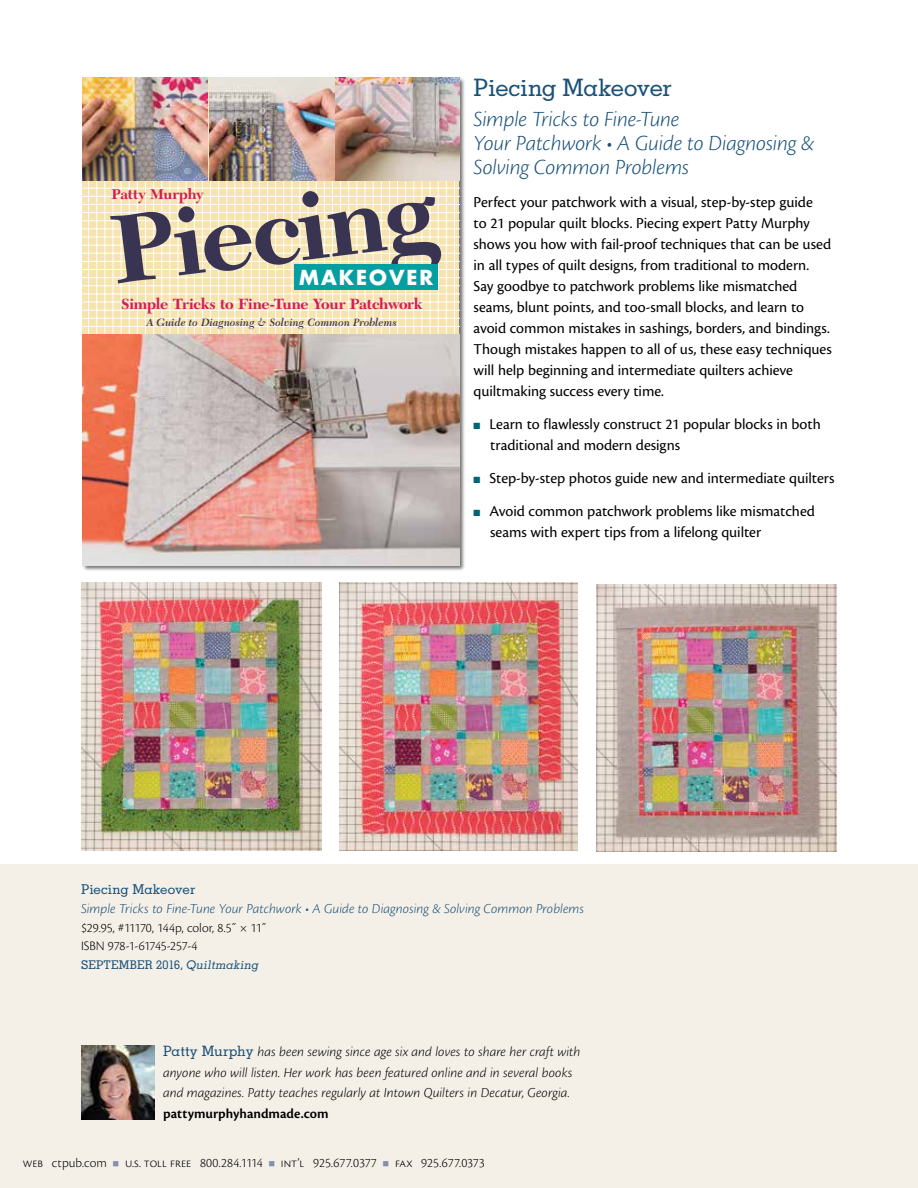
<style>
.page{position:relative;width:918px;height:1188px;background:#fff}
.page>*{position:absolute;margin:0;border:0;box-sizing:border-box;transform-origin:0 0}
.t1{font:700 100.5px "New Caledonia";color:#393452}
.t2{font:500 24px "Memphis";letter-spacing:-.015em;color:#1a5179}
.t3{font:italic 300 22.5px/24px "Cronos Pro";letter-spacing:-.01em;color:#1a5179}
.t4{font:700 20.1px "Futura";letter-spacing:.1em;color:#fff}
.t5{font:15.75px/21px "Cronos Pro";letter-spacing:-.005em;color:#000}
.t6{font:700 15.45px "New Caledonia";letter-spacing:-.02em;color:#d31c58}
.t7{font:700 14.85px "New Caledonia";letter-spacing:-.02em;color:#d31c58}
.t8{font:italic 300 14.25px/20.5px "Cronos Pro";letter-spacing:.005em;color:#000}
.t9{font:italic 300 14.25px "Cronos Pro";color:#1a5179}
.t10{font:600 14.25px "Cronos Pro";color:#000}
.t11{font:300 13.5px/18.8px "Cronos Pro";color:#000}
.t12{font:500 13.5px "Memphis";letter-spacing:-.005em;color:#1a5179}
.t13{font:500 12px "Memphis";letter-spacing:.025em;color:#1a5179}
.t14{font:italic 600 11.1px "New Caledonia";color:#393452}
.s1{color:#006574}
.s2{font-style:italic}
.s3{font-family:"Memphis";font-weight:500;font-style:normal;color:#1a5179}
.s4{color:#8490ab}
</style>
<div class="page">
<div style="left:0;top:864px;width:918px;height:324px;background:#f5f0e7"></div>
<div style="left:82px;top:77px;width:384px;height:494px;background:#000;opacity:.55"></div>
<svg style="left:83px;top:79px;width:376px;height:255px;background:#f5e4b1"></svg>
<hr style="left:82px;top:78px;width:377px;height:1px;background:#fff">
<hr style="left:82px;top:82px;width:377px;height:1px;background:#fff">
<hr style="left:82px;top:90px;width:377px;height:1px;background:#fff">
<hr style="left:82px;top:99px;width:377px;height:1px;background:#fff">
<hr style="left:82px;top:107px;width:377px;height:1px;background:#fff">
<hr style="left:82px;top:115px;width:377px;height:1px;background:#fff">
<hr style="left:82px;top:123px;width:377px;height:1px;background:#fff">
<hr style="left:82px;top:131px;width:377px;height:1px;background:#fff">
<hr style="left:82px;top:139px;width:377px;height:1px;background:#fff">
<hr style="left:82px;top:147px;width:377px;height:1px;background:#fff">
<hr style="left:82px;top:155px;width:377px;height:1px;background:#fff">
<hr style="left:82px;top:164px;width:377px;height:1px;background:#fff">
<hr style="left:82px;top:172px;width:377px;height:1px;background:#fff">
<hr style="left:82px;top:180px;width:377px;height:1px;background:#fff">
<hr style="left:82px;top:188px;width:377px;height:1px;background:#fff">
<hr style="left:82px;top:196px;width:377px;height:1px;background:#fff">
<hr style="left:82px;top:204px;width:377px;height:1px;background:#fff">
<hr style="left:82px;top:212px;width:377px;height:1px;background:#fff">
<hr style="left:82px;top:220px;width:377px;height:1px;background:#fff">
<hr style="left:82px;top:229px;width:377px;height:1px;background:#fff">
<hr style="left:82px;top:237px;width:377px;height:1px;background:#fff">
<hr style="left:82px;top:245px;width:377px;height:1px;background:#fff">
<hr style="left:82px;top:253px;width:377px;height:1px;background:#fff">
<hr style="left:82px;top:261px;width:377px;height:1px;background:#fff">
<hr style="left:82px;top:269px;width:377px;height:1px;background:#fff">
<hr style="left:82px;top:277px;width:377px;height:1px;background:#fff">
<hr style="left:82px;top:286px;width:377px;height:1px;background:#fff">
<hr style="left:82px;top:294px;width:377px;height:1px;background:#fff">
<hr style="left:82px;top:302px;width:377px;height:1px;background:#fff">
<hr style="left:82px;top:310px;width:377px;height:1px;background:#fff">
<hr style="left:82px;top:318px;width:377px;height:1px;background:#fff">
<hr style="left:82px;top:326px;width:377px;height:1px;background:#fff">
<hr style="left:82px;top:570px;width:377px;height:1px;background:#fff">
<hr style="left:462px;top:78px;width:1px;height:487px;background:#fff">
<hr style="left:454px;top:78px;width:1px;height:487px;background:#fff">
<hr style="left:446px;top:78px;width:1px;height:487px;background:#fff">
<hr style="left:438px;top:78px;width:1px;height:487px;background:#fff">
<hr style="left:430px;top:78px;width:1px;height:487px;background:#fff">
<hr style="left:422px;top:78px;width:1px;height:487px;background:#fff">
<hr style="left:414px;top:78px;width:1px;height:487px;background:#fff">
<hr style="left:405px;top:78px;width:1px;height:487px;background:#fff">
<hr style="left:397px;top:78px;width:1px;height:487px;background:#fff">
<hr style="left:389px;top:78px;width:1px;height:487px;background:#fff">
<hr style="left:381px;top:78px;width:1px;height:487px;background:#fff">
<hr style="left:373px;top:78px;width:1px;height:487px;background:#fff">
<hr style="left:365px;top:78px;width:1px;height:487px;background:#fff">
<hr style="left:357px;top:78px;width:1px;height:487px;background:#fff">
<hr style="left:349px;top:78px;width:1px;height:487px;background:#fff">
<hr style="left:340px;top:78px;width:1px;height:487px;background:#fff">
<hr style="left:332px;top:78px;width:1px;height:487px;background:#fff">
<hr style="left:324px;top:78px;width:1px;height:487px;background:#fff">
<hr style="left:316px;top:78px;width:1px;height:487px;background:#fff">
<hr style="left:308px;top:78px;width:1px;height:487px;background:#fff">
<hr style="left:300px;top:78px;width:1px;height:487px;background:#fff">
<hr style="left:292px;top:78px;width:1px;height:487px;background:#fff">
<hr style="left:283px;top:78px;width:1px;height:487px;background:#fff">
<hr style="left:275px;top:78px;width:1px;height:487px;background:#fff">
<hr style="left:267px;top:78px;width:1px;height:487px;background:#fff">
<hr style="left:259px;top:78px;width:1px;height:487px;background:#fff">
<hr style="left:251px;top:78px;width:1px;height:487px;background:#fff">
<hr style="left:243px;top:78px;width:1px;height:487px;background:#fff">
<hr style="left:235px;top:78px;width:1px;height:487px;background:#fff">
<hr style="left:227px;top:78px;width:1px;height:487px;background:#fff">
<hr style="left:218px;top:78px;width:1px;height:487px;background:#fff">
<hr style="left:210px;top:78px;width:1px;height:487px;background:#fff">
<hr style="left:202px;top:78px;width:1px;height:487px;background:#fff">
<hr style="left:194px;top:78px;width:1px;height:487px;background:#fff">
<hr style="left:186px;top:78px;width:1px;height:487px;background:#fff">
<hr style="left:178px;top:78px;width:1px;height:487px;background:#fff">
<hr style="left:170px;top:78px;width:1px;height:487px;background:#fff">
<hr style="left:162px;top:78px;width:1px;height:487px;background:#fff">
<hr style="left:153px;top:78px;width:1px;height:487px;background:#fff">
<hr style="left:145px;top:78px;width:1px;height:487px;background:#fff">
<hr style="left:137px;top:78px;width:1px;height:487px;background:#fff">
<hr style="left:129px;top:78px;width:1px;height:487px;background:#fff">
<hr style="left:121px;top:78px;width:1px;height:487px;background:#fff">
<hr style="left:113px;top:78px;width:1px;height:487px;background:#fff">
<hr style="left:105px;top:78px;width:1px;height:487px;background:#fff">
<hr style="left:96px;top:78px;width:1px;height:487px;background:#fff">
<hr style="left:88px;top:78px;width:1px;height:487px;background:#fff">
<hr style="left:82px;top:78px;width:1px;height:487px;background:#fff">
<img style="left:82px;top:78px;width:252px;height:102px">
<img style="left:336px;top:78px;width:123px;height:102px">
<img style="left:82px;top:334px;width:377px;height:231px">
<div style="left:295px;top:265px;width:143px;height:25px;background:#059fa1"></div>
<img style="left:596px;top:584px;width:241px;height:267px">
<img style="left:81px;top:582px;width:241px;height:268px">
<img style="left:339px;top:582px;width:239px;height:268px">
<img style="left:81px;top:1046px;width:73px;height:73px">
<p class="t7" style="left:112px;top:185px;width:94px">Patty Murphy</p>
<h1 class="t1" style="left:104px;top:191px;width:330px;rotate:-7deg">Piecing</h1>
<p class="t4" style="left:299px;top:264px;width:135px">MAKEOVER</p>
<p class="t6" style="left:121px;top:295px;width:303px">Simple Tricks to Fine-Tune Your Patchwork</p>
<p class="t14" style="left:146px;top:316px;width:252px">A Guide to Diagnosing &amp; Solving Common Problems</p>
<h2 class="t2" style="left:474px;top:73px;width:200px">Piecing Makeover</h2>
<h3 class="t3" style="left:474px;top:107px;width:343px">Simple Tricks to Fine-Tune<br>Your Patchwork • A Guide to Diagnosing &amp;<br>Solving Common Problems</h3>
<p class="t5" style="left:474px;top:191px;width:360px">Perfect your patchwork with a visual, step-by-step guide<br>to 21 popular quilt blocks. Piecing expert Patty Murphy shows you how with fail-proof techniques that can be used in all types of quilt designs, from traditional to modern.<br>Say goodbye to patchwork problems like mismatched seams, blunt points, and too-small blocks, and learn to avoid common mistakes in sashings, borders, and bindings.<br>Though mistakes happen to all of us, these easy techniques will help beginning and intermediate quilters achieve quiltmaking success every time.</p>
<p class="t5" style="left:490px;top:413px;width:332px;text-indent:-16px"><span class="s1">■</span> Learn to flawlessly construct 21 popular blocks in both traditional and modern designs</p>
<p class="t5" style="left:474px;top:467px;width:362px"><span class="s1">■</span> Step-by-step photos guide new and intermediate quilters</p>
<p class="t5" style="left:490px;top:500px;width:326px;text-indent:-16px"><span class="s1">■</span> Avoid common patchwork problems like mismatched seams with expert tips from a lifelong quilter</p>
<p class="t12" style="left:81px;top:881px;width:116px">Piecing Makeover</p>
<p class="t9" style="left:81px;top:900px;width:505px">Simple Tricks to Fine-Tune Your Patchwork • A Guide to Diagnosing &amp; Solving Common Problems</p>
<p class="t11" style="left:81px;top:918px;width:187px">$29.95, #11170, 144p, color, 8.5˝ × 11˝<br>ISBN 978-1-61745-257-4</p>
<p class="t13" style="left:81px;top:958px;width:180px">September 2016, <span class="s2">Quiltmaking</span></p>
<p class="t8" style="left:163px;top:1041px;width:419px"><span class="s3">Patty Murphy</span> has been sewing since age six and loves to share her craft with anyone who will listen. Her work has been featured online and in several books and magazines. Patty teaches regularly at Intown Quilters in Decatur, Georgia.</p>
<p class="t10" style="left:163px;top:1105px;width:167px">pattymurphyhandmade.com</p>
<p class="t11" style="left:23px;top:1153px;width:464px">web ctpub.com <span class="s4">■</span> u.s. toll free 800.284.1114 <span class="s4">■</span> int’l 925.677.0377 <span class="s4">■</span> fax 925.677.0373</p>
</div>
